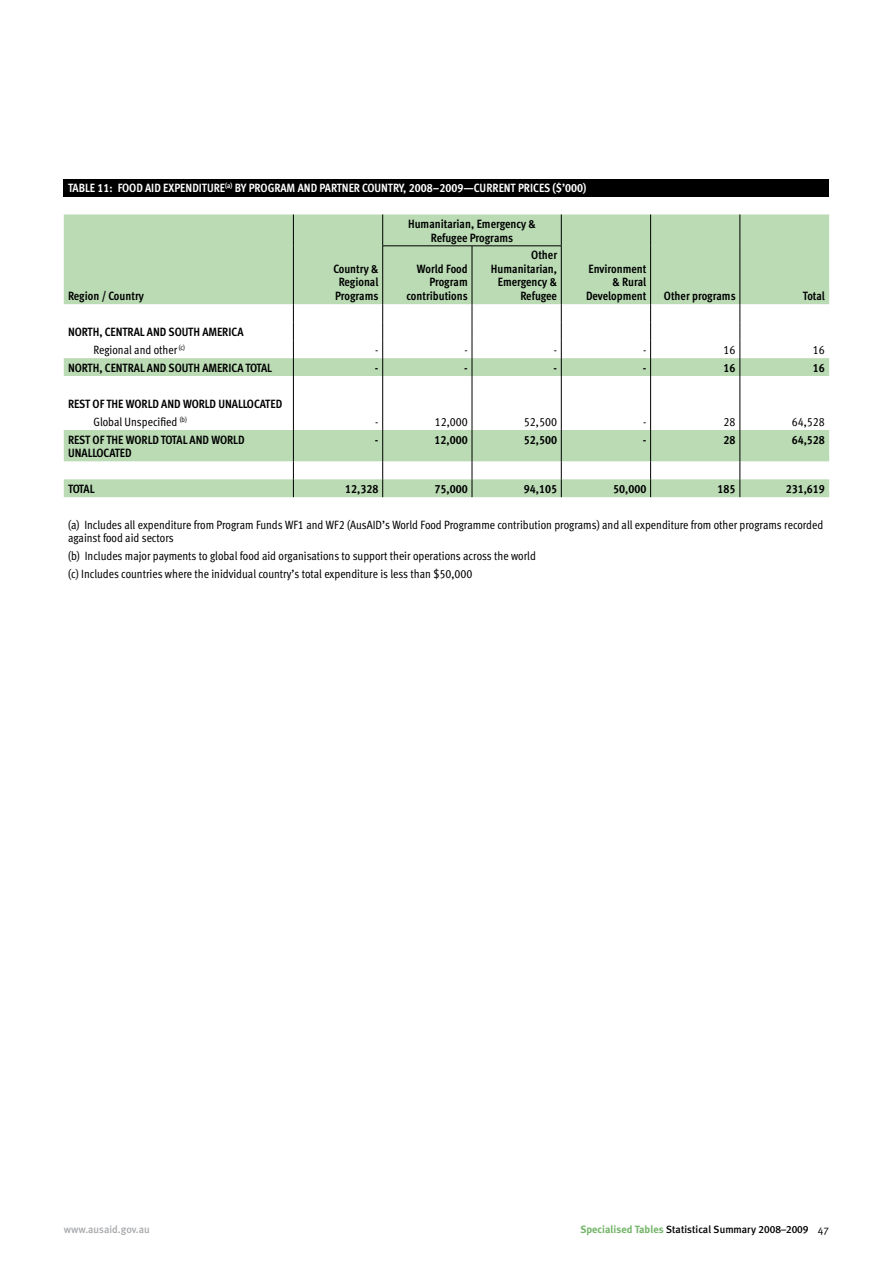
<style>
.page{position:relative;width:893px;height:1263px;background:#fff}
.page>*{position:absolute;margin:0;border:0;box-sizing:border-box;transform-origin:0 0}
.t1{font:12px/13.5px "Meta Cond Book LF";color:#000}
.t2{font:12px/13.5px "Meta Cond Bold LF";color:#000;text-align:right}
.t3{font:12px "Meta Cond Bold LF";color:#fff}
.t4{font:500 10.5px "Meta Plus";color:#000}
.t5{font:500 10.5px "Meta Plus";color:#a7a9ac}
.s1{font-weight:700;color:#75b66a}
.s2{font-family:"Meta Plus Medium Caps";font-weight:400}
.s3{font-family:"Meta Plus Normal";font-weight:400}
</style>
<div class="page">
<div style="left:64px;top:179px;width:765px;height:17px;background:#000"></div>
<svg style="left:64px;top:214px;width:765px;height:283px;fill:#badbb4"></svg>
<hr style="left:293px;top:214px;width:1px;height:32px;background:#000">
<hr style="left:382px;top:214px;width:1px;height:32px;background:#000">
<hr style="left:561px;top:214px;width:1px;height:32px;background:#000">
<hr style="left:650px;top:214px;width:1px;height:32px;background:#000">
<hr style="left:740px;top:214px;width:1px;height:32px;background:#000">
<hr style="left:293px;top:246px;width:1px;height:58px;background:#000">
<hr style="left:382px;top:246px;width:90px;height:1px;background:#000">
<hr style="left:382px;top:246px;width:1px;height:58px;background:#000">
<hr style="left:472px;top:246px;width:89px;height:1px;background:#000">
<hr style="left:472px;top:246px;width:1px;height:58px;background:#000">
<hr style="left:561px;top:246px;width:1px;height:58px;background:#000">
<hr style="left:650px;top:246px;width:1px;height:58px;background:#000">
<hr style="left:740px;top:246px;width:1px;height:58px;background:#000">
<svg style="left:293px;top:304px;width:1px;height:126px"></svg>
<svg style="left:382px;top:304px;width:1px;height:126px"></svg>
<svg style="left:472px;top:304px;width:1px;height:126px"></svg>
<svg style="left:561px;top:304px;width:1px;height:126px"></svg>
<svg style="left:650px;top:304px;width:1px;height:126px"></svg>
<svg style="left:740px;top:304px;width:1px;height:126px"></svg>
<hr style="left:293px;top:430px;width:1px;height:31px;background:#000">
<hr style="left:382px;top:430px;width:1px;height:31px;background:#000">
<hr style="left:472px;top:430px;width:1px;height:31px;background:#000">
<hr style="left:561px;top:430px;width:1px;height:31px;background:#000">
<hr style="left:650px;top:430px;width:1px;height:31px;background:#000">
<hr style="left:740px;top:430px;width:1px;height:31px;background:#000">
<svg style="left:293px;top:461px;width:1px;height:36px"></svg>
<svg style="left:382px;top:461px;width:1px;height:36px"></svg>
<svg style="left:472px;top:461px;width:1px;height:36px"></svg>
<svg style="left:561px;top:461px;width:1px;height:36px"></svg>
<svg style="left:650px;top:461px;width:1px;height:36px"></svg>
<svg style="left:740px;top:461px;width:1px;height:36px"></svg>
<p class="t3" style="left:68px;top:181px;width:520px">TABLE 11: FOOD AID EXPENDITURE<sup>(a)</sup> BY PROGRAM AND PARTNER COUNTRY, 2008–2009—CURRENT PRICES ($’000)</p>
<p class="t2" style="left:68px;top:289px;width:77px">Region / Country</p>
<p class="t2" style="left:333px;top:262px;width:47px;text-align:justify">Country &amp; Regional Programs</p>
<p class="t2" style="left:408px;top:217px;width:129px;text-align:center">Humanitarian, Emergency &amp;<br>Refugee Programs</p>
<p class="t2" style="left:406px;top:262px;width:63px">World Food<br>Program contributions</p>
<p class="t2" style="left:491px;top:248px;width:68px">Other<br>Humanitarian,<br>Emergency &amp;<br>Refugee</p>
<p class="t2" style="left:586px;top:262px;width:62px">Environment &amp; Rural<br>Development</p>
<p class="t2" style="left:664px;top:289px;width:73px">Other programs</p>
<p class="t2" style="left:803px;top:289px;width:24px">Total</p>
<p class="t2" style="left:68px;top:325px;width:177px">NORTH, CENTRAL AND SOUTH AMERICA</p>
<p class="t1" style="left:94px;top:343px;width:93px">Regional and other <sup>(c)</sup></p>
<p class="t1" style="left:375px;top:343px;width:5px">-</p>
<p class="t1" style="left:464px;top:343px;width:5px">-</p>
<p class="t1" style="left:554px;top:343px;width:5px">-</p>
<p class="t1" style="left:643px;top:343px;width:5px">-</p>
<p class="t1" style="left:724px;top:343px;width:13px">16</p>
<p class="t1" style="left:813px;top:343px;width:13px">16</p>
<p class="t2" style="left:68px;top:361px;width:206px">NORTH, CENTRAL AND SOUTH AMERICA TOTAL</p>
<p class="t2" style="left:375px;top:361px;width:5px">-</p>
<p class="t2" style="left:464px;top:361px;width:5px">-</p>
<p class="t2" style="left:553px;top:361px;width:5px">-</p>
<p class="t2" style="left:643px;top:361px;width:5px">-</p>
<p class="t2" style="left:724px;top:361px;width:13px">16</p>
<p class="t2" style="left:813px;top:361px;width:13px">16</p>
<p class="t2" style="left:68px;top:397px;width:216px">REST OF THE WORLD AND WORLD UNALLOCATED</p>
<p class="t1" style="left:94px;top:415px;width:95px">Global Unspecified <sup>(b)</sup></p>
<p class="t1" style="left:375px;top:415px;width:5px">-</p>
<p class="t1" style="left:435px;top:415px;width:35px">12,000</p>
<p class="t1" style="left:524px;top:415px;width:35px">52,500</p>
<p class="t1" style="left:643px;top:415px;width:5px">-</p>
<p class="t1" style="left:724px;top:415px;width:13px">28</p>
<p class="t1" style="left:792px;top:415px;width:35px">64,528</p>
<p class="t2" style="left:68px;top:433px;width:178px;text-align:left">REST OF THE WORLD TOTAL AND WORLD<br>UNALLOCATED</p>
<p class="t2" style="left:375px;top:433px;width:5px">-</p>
<p class="t2" style="left:435px;top:433px;width:35px">12,000</p>
<p class="t2" style="left:524px;top:433px;width:35px">52,500</p>
<p class="t2" style="left:643px;top:433px;width:5px">-</p>
<p class="t2" style="left:724px;top:433px;width:13px">28</p>
<p class="t2" style="left:792px;top:433px;width:35px">64,528</p>
<p class="t2" style="left:68px;top:482px;width:28px">TOTAL</p>
<p class="t2" style="left:345px;top:482px;width:35px">12,328</p>
<p class="t2" style="left:435px;top:482px;width:35px">75,000</p>
<p class="t2" style="left:524px;top:482px;width:35px">94,105</p>
<p class="t2" style="left:613px;top:482px;width:35px">50,000</p>
<p class="t2" style="left:718px;top:482px;width:19px">185</p>
<p class="t2" style="left:786px;top:482px;width:41px">231,619</p>
<p class="t1" style="left:68px;top:518px;width:757px">(a) Includes all expenditure from Program Funds WF1 and WF2 (AusAID’s World Food Programme contribution programs) and all expenditure from other programs recorded against food aid sectors</p>
<p class="t1" style="left:68px;top:547px;width:469px;line-height:18px">(b) Includes major payments to global food aid organisations to support their operations across the world (c) Includes countries where the inidvidual country’s total expenditure is less than $50,000</p>
<p class="t5" style="left:64px;top:1223px;width:88px">www.ausaid.gov.au</p>
<p class="t4" style="left:580px;top:1223px;width:250px"><span class="s1">Specialised Tables</span> Statistical Summary <span class="s2">2008–2009</span> <span class="s3">47</span></p>
</div>
